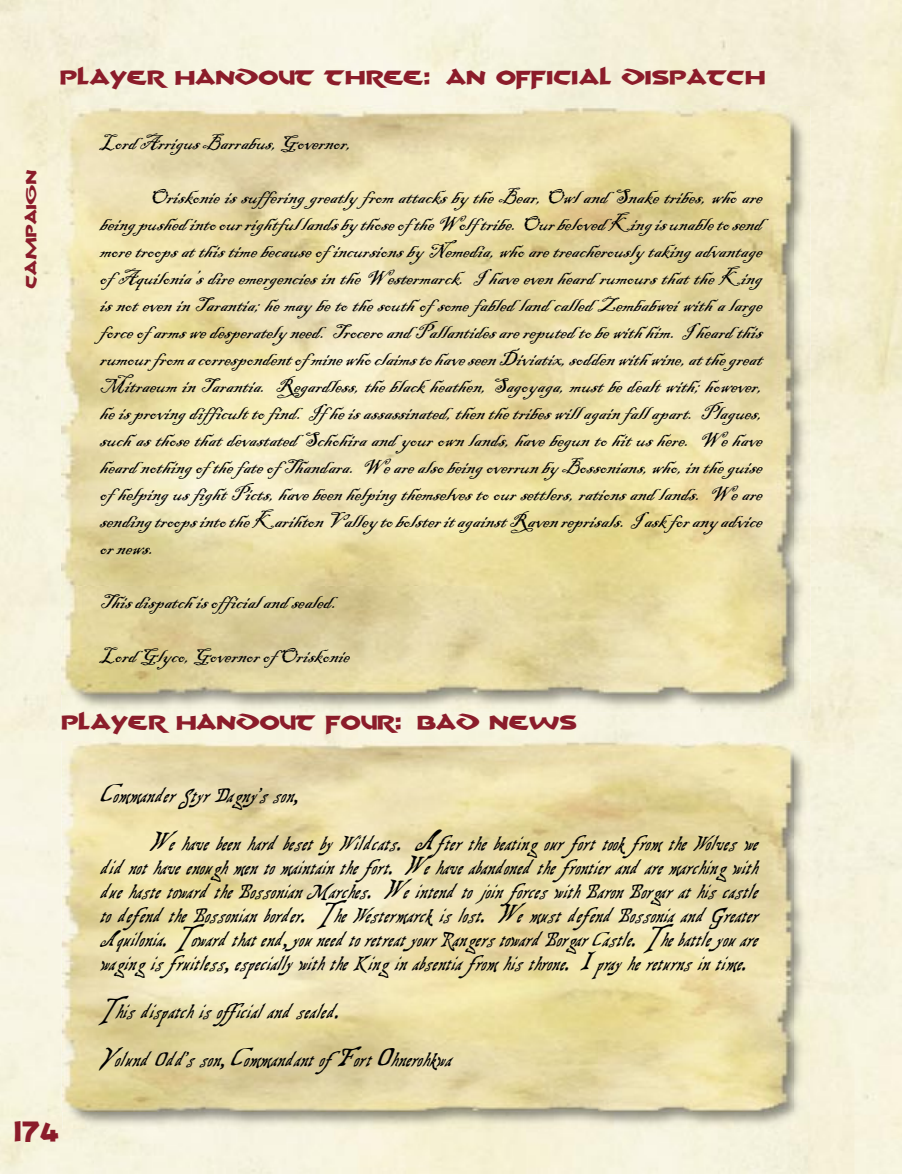
<style>
.page{position:relative;width:902px;height:1174px;background:#fff}
.page>*{position:absolute;margin:0;border:0;box-sizing:border-box;transform-origin:0 0}
.t1{font:28.5px "Hyborian";color:#8b1c2a}
.t2{font:italic 26.25px/24px "Treasure Map Deadhand";color:#000;scale:.72 1}
.t3{font:24px "Hyborian";color:#8b1c2a}
.t4{font:italic 21px/27px "Blackadder ITC";color:#000}
.t5{font:18px "Hyborian";color:#8b1c2a}
.s1{font-size:33.75px}
</style>
<div class="page">
<img style="left:764px;top:106px;width:46px;height:606px">
<img style="left:62px;top:106px;width:731px;height:588px">
<img style="left:763px;top:741px;width:46px;height:388px">
<img style="left:62px;top:1111px;width:701px;height:18px">
<img style="left:62px;top:741px;width:731px;height:370px">
<p class="t5" style="left:19px;top:288px;width:120px;rotate:-90deg">CAMPAIGN</p>
<p class="t3" style="left:61px;top:62px;width:707px">PLAYER HANDOUT THREE: AN OFFICIAL DISPATCH</p>
<p class="t4" style="left:100px;top:130px;width:260px">Lord Arrig usBarrabus,Governor,</p>
<p class="t4" style="left:100px;top:184px;width:671px;text-indent:50px">Oriskonieissuffering g reatly fromattacksby theBear,Owl and Snaketribes,whoare being pushed intoourrig htful landsby thoseoftheWolftribe.Ourbeloved King isunabletosend moretroopsatthistimebecauseofincursionsby Nemedia,whoaretreacherously taking advantag e ofAquilonia’sdireemerg enciesintheWestermarck. Ihaveevenheard rumoursthattheKing isnoteveninTarantia;hemay betothesouth ofsomefabled land called Zembabweiwith alarg e forceofarmswedesperately need.Troceroand Pallantidesarereputed tobewith him.Iheard this rumourfromacorrespondentofminewhoclaimstohaveseenDiviatix,soddenwith wine,attheg reat MitraeuminTarantia. Reg ardless,theblack heathen,Sag oy ag a,mustbedealtwith;however, heisproving difficulttofind.Ifheisassassinated,thenthetribeswill ag ainfall apart.Plag ues, such asthosethatdevastated Schohiraand y ourownlands,havebeg untohitushere. Wehave heard nothing ofthefateofThandara.Wearealsobeing overrunby Bossonians,who,intheg uise ofhelping usfig htPicts,havebeenhelping themselvestooursettlers,rationsand lands. Weare sending troopsintotheKarihtonValley tobolsteritag ainstRavenreprisals.Iask forany advice ornews.</p>
<p class="t4" style="left:100px;top:589px;width:245px">Thisdispatch isofficial and sealed.</p>
<p class="t4" style="left:100px;top:643px;width:258px">Lord Glyco,GovernorofOriskonie</p>
<p class="t3" style="left:62px;top:706px;width:517px">PLAYER HANDOUT FOUR: BAD NEWS</p>
<p class="t2" style="left:149px;top:774px;width:855px;line-height:48px;text-indent:-50px"><span class="s1">C</span>ommanderSty rDagny ’sson,<br><span class="s1">W</span>ehavebeenhardbesetby Wildcats. <span class="s1">A</span>fterthebeating ourforttook fromtheWolveswe</p>
<p class="t2" style="left:99px;top:858px;width:925px;text-align:justify">didnothaveenoughmentomaintainthefort. <span class="s1">W</span>ehaveabandonedthefrontierandaremarching with duehastetowardtheBossonianMarches. <span class="s1">W</span>eintendtojoinforceswithBaronBorgarathiscastle todefendtheBossonianborder. <span class="s1">T</span>heWestermarck islost. <span class="s1">W</span>emustdefendBossoniaandGreater Aquilonia. <span class="s1">T</span>owardthatend,y ouneedtoretreaty ourRangerstowardBorgarCastle. <span class="s1">T</span>hebattley ouare waging isfruitless,esp ecially withtheKing inabsentiafromhisthrone. <span class="s1">I</span> p ray hereturnsintime.</p>
<p class="t2" style="left:99px;top:990px;width:499px;line-height:48px"><span class="s1">T</span>hisdisp atchisofficial andsealed.<br><span class="s1">V</span>olundOdd’sson,<span class="s1">C</span>ommandantof<span class="s1">F</span>ort<span class="s1">O</span>hnerohkwa</p>
<h1 class="t1" style="left:14px;top:1114px;width:47px">174</h1>
</div>
